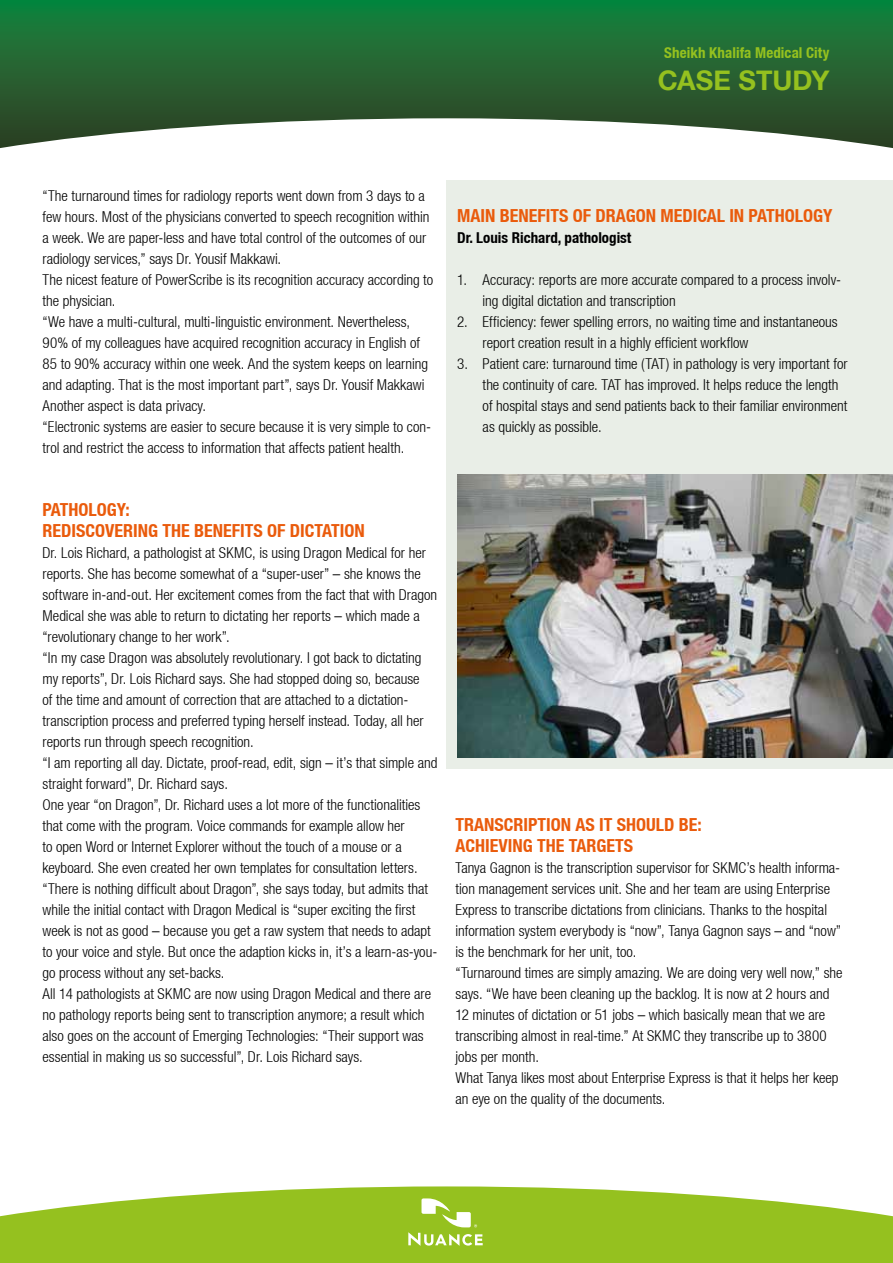
<style>
.page{position:relative;width:893px;height:1263px;background:#fff}
.page>*{position:absolute;margin:0;border:0;box-sizing:border-box;transform-origin:0 0}
.t1{font:700 27px "Helvetica Neue LT";letter-spacing:-.005em;color:#95c11f}
.t2{font:700 condensed 18px/21px "Helvetica Neue LT";color:#ea5b0c}
.t3{font:300 condensed 15px/21px "Helvetica Neue LT";color:#000}
.t4{font:700 condensed 15px "Helvetica Neue LT";color:#000}
.t5{font:700 condensed 15px "Helvetica Neue LT";letter-spacing:.005em;color:#95c11f}
</style>
<div class="page">
<div style="left:446px;top:180px;width:447px;height:588px;background:#e9eee7"></div>
<img style="left:457px;top:474px;width:436px;height:283px">
<svg style="left:0;top:0;width:893px;height:148px;background:#3f7a4e"></svg>
<svg style="left:0;top:1186px;width:893px;height:77px;background:#a3c93c"></svg>
<svg style="left:408px;top:1198px;width:75px;height:48px"></svg>
<p class="t5" style="left:664px;top:43px;width:167px">SHEIKH KHALIFA MEDICAL CITY</p>
<h1 class="t1" style="left:658px;top:64px;width:173px">CASE STUDY</h1>
<p class="t3" style="left:43px;top:185px;width:392px">“The turnaround times for radiology reports went down from 3 days to a few hours. Most of the physicians converted to speech recognition within a week. We are paper-less and have total control of the outcomes of our radiology services,” says Dr. Yousif Makkawi.<br>The nicest feature of PowerScribe is its recognition accuracy according to the physician.<br>“We have a multi-cultural, multi-linguistic environment. Nevertheless, 90% of my colleagues have acquired recognition accuracy in English of 85 to 90% accuracy within one week. And the system keeps on learning and adapting. That is the most important part”, says Dr. Yousif Makkawi Another aspect is data privacy.<br>“Electronic systems are easier to secure because it is very simple to con&shy;trol and restrict the access to information that affects patient health.</p>
<p class="t2" style="left:457px;top:205px;width:53px">MAIN BENE</p>
<p class="t2" style="left:537px;top:205px;width:146px">FITS OF DRAGON MEDICA</p>
<p class="t2" style="left:717px;top:205px;width:117px">L IN PATHOLOGY</p>
<p class="t4" style="left:457px;top:229px;width:176px">DR. LOUIS RICHARD, PATHOLOGIST</p>
<p class="t3" style="left:483px;top:269px;width:360px;text-indent:-26px">1. Accuracy: reports are more accurate compared to a process involv&shy;ing digital dictation and transcription</p>
<p class="t3" style="left:483px;top:311px;width:357px;text-indent:-26px">2. Efficiency: fewer spelling errors, no waiting time and instantaneous report creation result in a highly efficient workflow</p>
<p class="t3" style="left:483px;top:353px;width:367px;text-indent:-26px">3. Patient care: turnaround time (TAT) in pathology is very important for the continuity of care. TAT has improved. It helps reduce the length of hospital stays and send patients back to their familiar environment as quickly as possible.</p>
<p class="t2" style="left:43px;top:499px;width:89px">PATHOLOGY:<br>REDISC</p>
<p class="t2" style="left:95px;top:520px;width:29px">OVERIN</p>
<p class="t2" style="left:148px;top:520px;width:151px">G THE BENEFITS OF DICTATI</p>
<p class="t2" style="left:344px;top:520px;width:20px">ON</p>
<p class="t3" style="left:43px;top:542px;width:396px">Dr. Lois Richard, a pathologist at SKMC, is using Dragon Medical for her reports. She has become somewhat of a “super-user” – she knows the software in-and-out. Her excitement comes from the fact that with Dragon Medical she was able to return to dictating her reports – which made a “revolutionary change to her work”.<br>“In my case Dragon was absolutely revolutionary. I got back to dictating my reports”, Dr. Lois Richard says. She had stopped doing so, because<br>of the time and amount of correction that are attached to a dictation&shy;transcription process and preferred typing herself instead. Today, all her reports run through speech recognition.<br>“I am reporting all day. Dictate, proof-read, edit, sign – it’s that simple and straight forward”, Dr. Richard says.<br>One year “on Dragon”, Dr. Richard uses a lot more of the functionalities that come with the program. Voice commands for example allow her<br>to open Word or Internet Explorer without the touch of a mouse or a keyboard. She even created her own templates for consultation letters. “There is nothing difficult about Dragon”, she says today, but admits that while the initial contact with Dragon Medical is “super exciting the first week is not as good – because you get a raw system that needs to adapt to your voice and style. But once the adaption kicks in, it’s a learn-as-you&shy;go process without any set-backs.<br>All 14 pathologists at SKMC are now using Dragon Medical and there are no pathology reports being sent to transcription anymore; a result which also goes on the account of Emerging Technologies: “Their support was essential in making us so successful”, Dr. Lois Richard says.</p>
<p class="t2" style="left:455px;top:814px;width:248px;text-indent:95px">ON AS IT SHOULD BE:<br>ACHIEVING THE TARGETS</p>
<p class="t3" style="left:455px;top:857px;width:389px">Tanya Gagnon is the transcription supervisor for SKMC’s health informa&shy;tion management services unit. She and her team are using Enterprise Express to transcribe dictations from clinicians. Thanks to the hospital information system everybody is “now”, Tanya Gagnon says – and “now” is the benchmark for her unit, too.<br>“Turnaround times are simply amazing. We are doing very well now,” she says. “We have been cleaning up the backlog. It is now at 2 hours and 12 minutes of dictation or 51 jobs – which basically mean that we are transcribing almost in real-time.” At SKMC they transcribe up to 3800 jobs per month.<br>What Tanya likes most about Enterprise Express is that it helps her keep an eye on the quality of the documents.</p>
<p class="t2" style="left:455px;top:814px;width:19px">TRANSCRIPTI</p>
</div>
